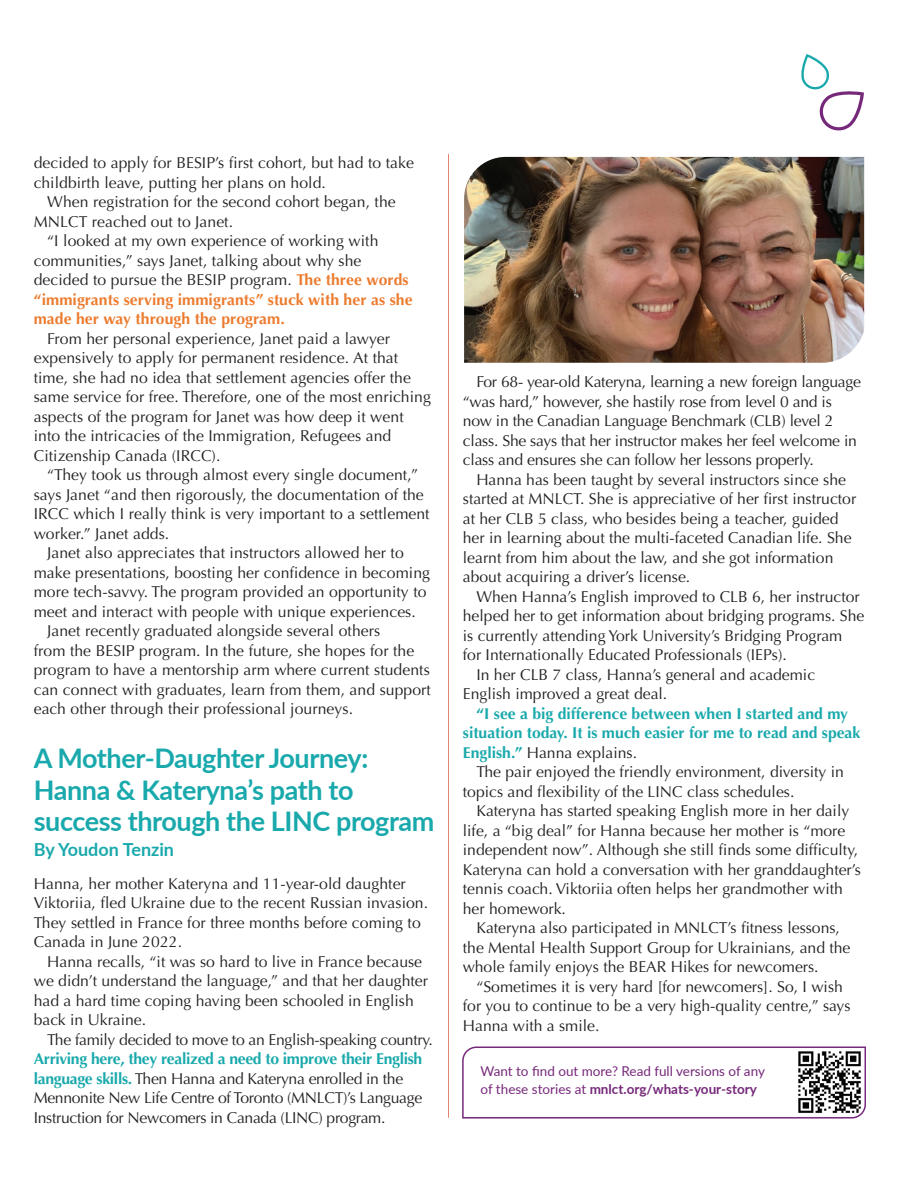
<style>
.page{position:relative;width:918px;height:1188px;background:#fff}
.page>*{position:absolute;margin:0;border:0;box-sizing:border-box;transform-origin:0 0}
.t1{font:700 27px/31.5px "Lato";letter-spacing:-.015em;color:#19a9ac}
.t2{font:700 18px "Lato";color:#19a9ac}
.t3{font:15.75px/19.5px "Optima";color:#231f20}
.t4{font:15.75px/19.5px "Optima";letter-spacing:-.02em;color:#231f20}
.t5{font:700 15.75px/19.5px "Optima";color:#19a9ac}
.t6{font:13.5px/18px "Lato";color:#76287a}
.s1{font-weight:700;color:#ec7b2e}
.s2{font-weight:700;color:#19a9ac}
.s3{font-weight:400;color:#231f20}
.s4{font-weight:700}
</style>
<div class="page">
<hr style="left:448px;top:154px;width:1px;height:964px;background:#e1856b">
<svg style="left:462px;top:1046px;width:404px;height:73px"></svg>
<svg style="left:801px;top:54px;width:63px;height:77px"></svg>
<img style="left:464px;top:157px;width:400px;height:206px">
<p class="t3" style="left:34px;top:153px;width:382px">decided to apply for BESIP’s first cohort, but had to take childbirth leave, putting her plans on hold.</p>
<p class="t3" style="left:34px;top:192px;width:364px;text-indent:13px">When registration for the second cohort began, the<br>MNLCT reached out to Janet.</p>
<p class="t3" style="left:34px;top:231px;width:380px;text-indent:13px">“I looked at my own experience of working with communities,” says Janet, talking about why she decided to pursue the BESIP program. <span class="s1">The three words “immigrants serving immigrants” stuck with her as she made her way through the program.</span></p>
<p class="t3" style="left:34px;top:329px;width:399px;text-indent:13px">From her personal experience, Janet paid a lawyer expensively to apply for permanent residence. At that time, she had no idea that settlement agencies offer the same service for free. Therefore, one of the most enriching aspects of the program for Janet was how deep it went into the intricacies of the Immigration, Refugees and Citizenship Canada (IRCC).</p>
<p class="t3" style="left:47px;top:465px;width:372px">“They took us through almost every single document,”</p>
<p class="t3" style="left:34px;top:485px;width:392px">says Janet “and then rigorously, the documentation of the</p>
<p class="t3" style="left:34px;top:504px;width:397px">IRCC which I really think is very important to a settlement</p>
<p class="t3" style="left:34px;top:524px;width:137px">worker.” Janet adds.</p>
<p class="t3" style="left:47px;top:543px;width:358px">Janet also appreciates that instructors allowed her to</p>
<p class="t3" style="left:34px;top:563px;width:398px">make presentations, boosting her confidence in becoming</p>
<p class="t3" style="left:34px;top:582px;width:394px">more tech-savvy. The program provided an opportunity to</p>
<p class="t3" style="left:34px;top:602px;width:384px">meet and interact with people with unique experiences.</p>
<p class="t3" style="left:47px;top:621px;width:335px">Janet recently graduated alongside several others</p>
<p class="t3" style="left:34px;top:641px;width:382px">from the BESIP program. In the future, she hopes for the</p>
<p class="t3" style="left:34px;top:660px;width:398px">program to have a mentorship arm where current students</p>
<p class="t3" style="left:34px;top:680px;width:399px">can connect with graduates, learn from them, and support</p>
<p class="t3" style="left:34px;top:699px;width:321px">each other through their professional journeys.</p>
<h1 class="t1" style="left:34px;top:741px;width:402px">A Mother-Daughter Journey:<br>Hanna &amp; Kateryna’s path to success through the LINC program</h1>
<p class="t2" style="left:34px;top:836px;width:142px">By Youdon Tenzin</p>
<p class="t3" style="left:34px;top:874px;width:396px">Hanna, her mother Kateryna and 11-year-old daughter Viktoriia, fled Ukraine due to the recent Russian invasion.<br>They settled in France for three months before coming to Canada in June 2022.</p>
<p class="t3" style="left:34px;top:952px;width:396px;text-indent:13px">Hanna recalls, “it was so hard to live in France because we didn’t understand the language,” and that her daughter had a hard time coping having been schooled in English back in Ukraine.</p>
<p class="t4" style="left:47px;top:1030px;width:387px">The family decided to move to an English-speaking country.</p>
<p class="t4" style="left:34px;top:1049px;width:390px"><span class="s2">Arriving here, they realized a need to improve their English language skills.</span> Then Hanna and Kateryna enrolled in the Mennonite New Life Centre of Toronto (MNLCT)’s Language Instruction for Newcomers in Canada (LINC) program.</p>
<p class="t3" style="left:463px;top:372px;width:400px;text-indent:13px">For 68- year-old Kateryna, learning a new foreign language “was hard,” however, she hastily rose from level 0 and is now in the Canadian Language Benchmark (CLB) level 2 class. She says that her instructor makes her feel welcome in class and ensures she can follow her lessons properly.</p>
<p class="t3" style="left:463px;top:470px;width:395px;text-indent:13px">Hanna has been taught by several instructors since she started at MNLCT. She is appreciative of her first instructor at her CLB 5 class, who besides being a teacher, guided her in learning about the multi-faceted Canadian life. She learnt from him about the law, and she got information about acquiring a driver’s license.</p>
<p class="t3" style="left:476px;top:587px;width:385px">When Hanna’s English improved to CLB 6, her instructor</p>
<p class="t3" style="left:463px;top:606px;width:403px">helped her to get information about bridging programs. She</p>
<p class="t3" style="left:463px;top:626px;width:381px">is currently attending York University’s Bridging Program</p>
<p class="t3" style="left:463px;top:645px;width:325px">for Internationally Educated Professionals (IEPs).</p>
<p class="t3" style="left:476px;top:665px;width:340px">In her CLB 7 class, Hanna’s general and academic</p>
<p class="t3" style="left:463px;top:684px;width:206px">English improved a great deal.</p>
<p class="t5" style="left:463px;top:704px;width:399px;text-indent:13px">“I see a big difference between when I started and my situation today. It is much easier for me to read and speak<br>English.” <span class="s3">Hanna explains.</span></p>
<p class="t3" style="left:463px;top:762px;width:383px;text-indent:13px">The pair enjoyed the friendly environment, diversity in topics and flexibility of the LINC class schedules.</p>
<p class="t3" style="left:463px;top:801px;width:400px;text-indent:13px">Kateryna has started speaking English more in her daily life, a “big deal” for Hanna because her mother is “more independent now”. Although she still finds some difficulty, Kateryna can hold a conversation with her granddaughter’s tennis coach. Viktoriia often helps her grandmother with her homework.</p>
<p class="t3" style="left:463px;top:918px;width:389px;text-indent:13px">Kateryna also participated in MNLCT’s fitness lessons, the Mental Health Support Group for Ukrainians, and the whole family enjoys the BEAR Hikes for newcomers.</p>
<p class="t3" style="left:463px;top:977px;width:389px;text-indent:13px">“Sometimes it is very hard [for newcomers]. So, I wish for you to continue to be a very high-quality centre,” says<br>Hanna with a smile.</p>
<p class="t6" style="left:481px;top:1062px;width:286px">Want to find out more? Read full versions of any of these stories at <span class="s4">mnlct.org/whats-your-story</span></p>
</div>
